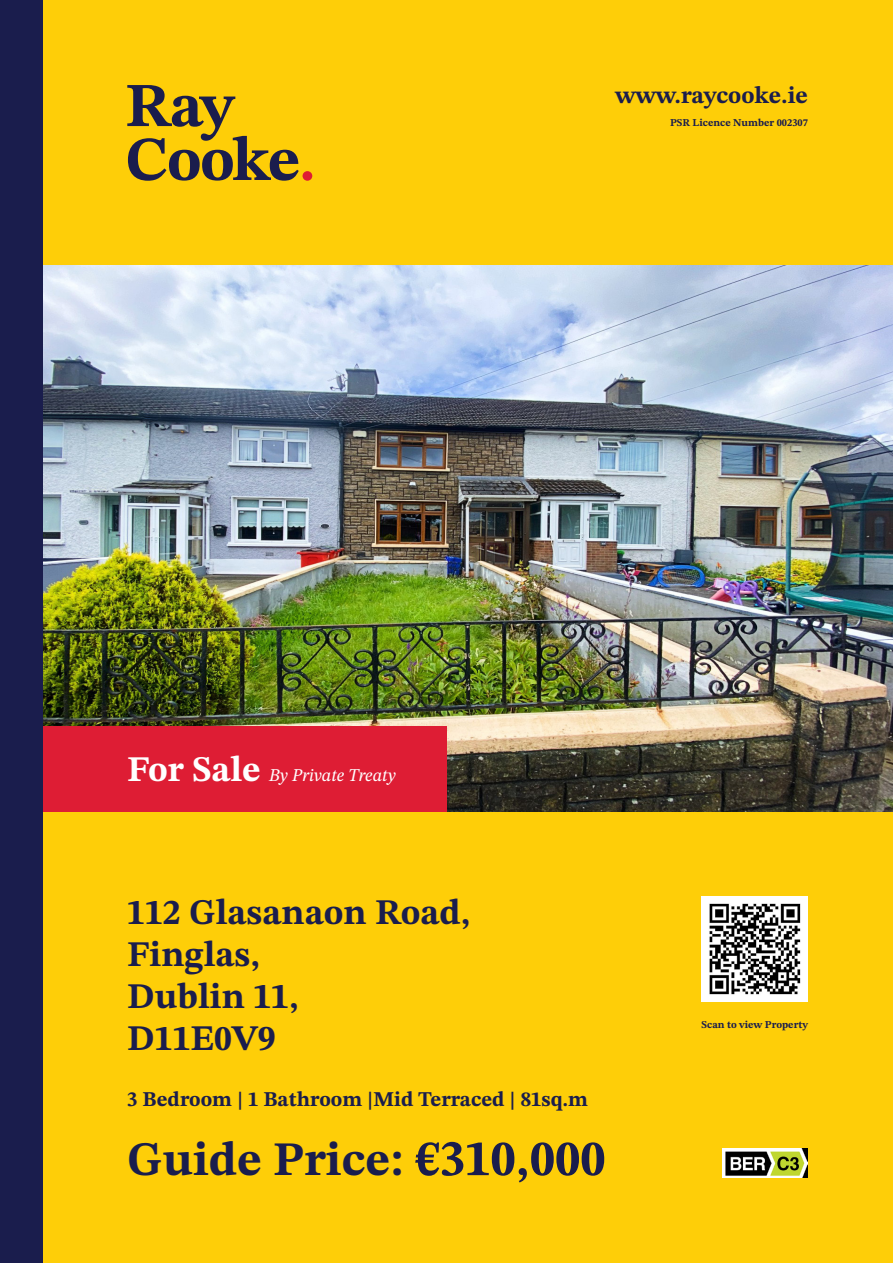
<style>
.page{position:relative;width:893px;height:1263px;background:#fff}
.page>*{position:absolute;margin:0;border:0;box-sizing:border-box;transform-origin:0 0}
.t1{font:700 48px "STIX Two Text";color:#1a1d4d}
.t2{font:700 36px/42px "STIX Two Text";color:#1a1d4d}
.t3{font:700 24px "STIX Two Text";color:#1a1d4d}
.t4{font:700 21px "STIX Two Text";color:#1a1d4d}
.t5{font:italic 18px "STIX Two Text";color:#fff}
.t6{font:700 10.5px "STIX Two Text";color:#1a1d4d}
.s1{font-weight:700;font-style:normal;font-size:36px}
.s2{font-size:51px}
</style>
<div class="page">
<div style="left:0;top:1px;width:893px;height:1262px;background:#fece08"></div>
<img style="left:43px;top:266px;width:850px;height:545px">
<svg style="left:127px;top:85px;width:172px;height:96px"></svg>
<div style="left:303px;top:171px;width:9px;height:10px;background:#de1d34;border-radius:50%"></div>
<div style="left:0;top:726px;width:446px;height:85px;background:#de1d34"></div>
<img style="left:722px;top:1148px;width:86px;height:30px">
<div style="left:702px;top:896px;width:106px;height:105px;background:#fff"></div>
<img style="left:709px;top:903px;width:92px;height:92px">
<div style="left:0;top:0;width:43px;height:1263px;background:#1a1d4d"></div>
<p class="t3" style="left:615px;top:78px;width:194px">www.raycooke.ie</p>
<p class="t6" style="left:670px;top:115px;width:139px">PSR Licence Number 002307</p>
<p class="t5" style="left:127px;top:762px;width:270px"><span class="s1">For Sale</span> By Private Treaty</p>
<p class="t2" style="left:127px;top:891px;width:345px">112 Glasanaon Road,<br>Finglas,<br>Dublin 11,<br>D11E0V9</p>
<p class="t4" style="left:127px;top:1084px;width:462px">3 Bedroom | 1 Bathroom |Mid Terraced | 81sq.m</p>
<p class="t1" style="left:127px;top:1125px;width:480px">Guide Price: <span class="s2">€310,000</span></p>
<p class="t6" style="left:702px;top:1017px;width:108px">Scan to view Property</p>
</div>
